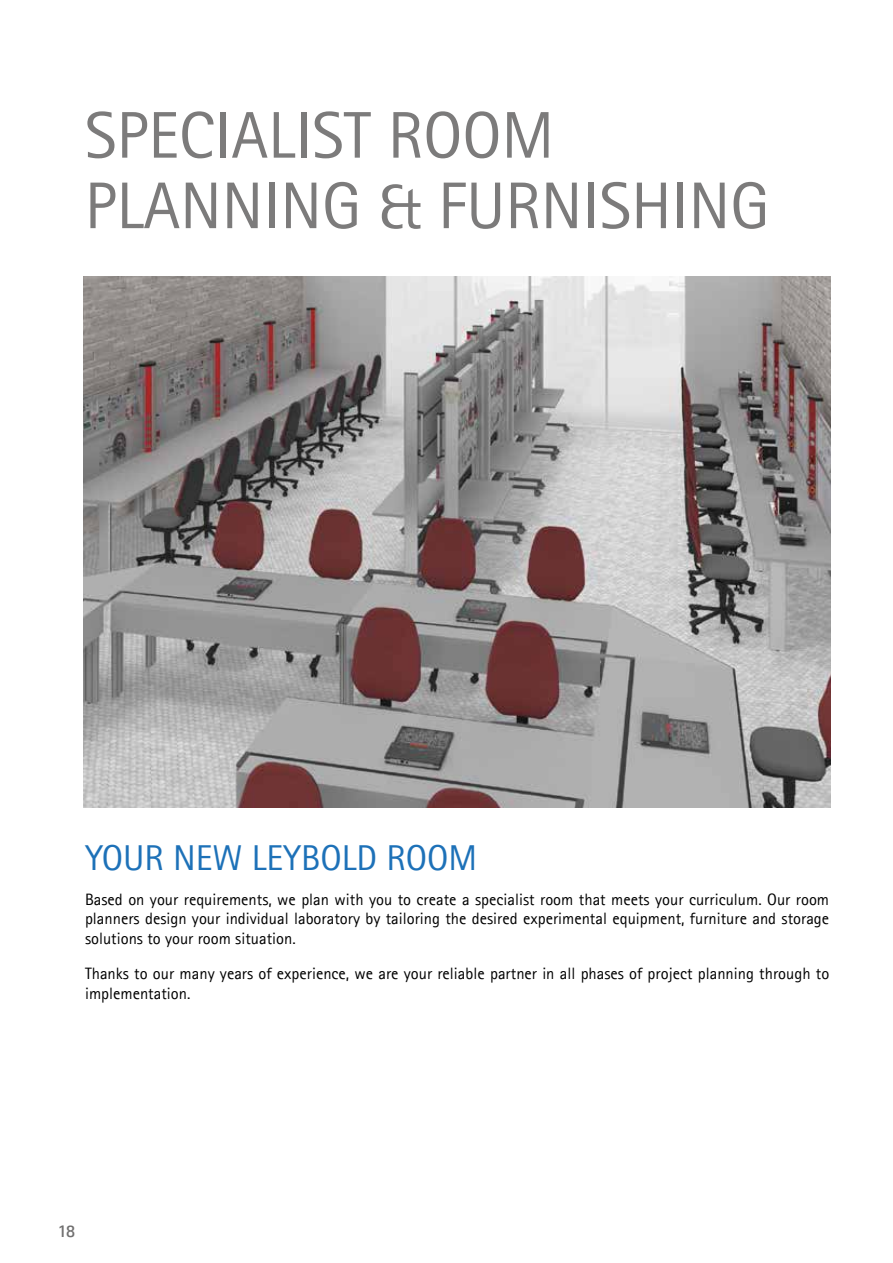
<style>
.page{position:relative;width:893px;height:1263px;background:#fff}
.page>*{position:absolute;margin:0;border:0;box-sizing:border-box;transform-origin:0 0}
.t1{font:66px/70.5px "Agfa Rotis Sans Serif";color:#7c7b7b}
.t2{font:36px "Agfa Rotis Sans Serif";color:#1d71b8}
.t3{font:700 18px "Agfa Rotis Sans Serif";color:#706f6f}
.t4{font:16.5px/19.8px "Agfa Rotis Sans Serif";color:#000;text-align:justify}
</style>
<div class="page">
<img style="left:84px;top:276px;width:746px;height:532px">
<h1 class="t1" style="left:85px;top:100px;width:686px">SPECIALIST ROOM<br>PLANNING &amp; FURNISHING</h1>
<h2 class="t2" style="left:85px;top:836px;width:394px">YOUR NEW LEYBOLD ROOM</h2>
<p class="t4" style="left:85px;top:889px;width:746px">Based on your requirements, we plan with you to create a specialist room that meets your curriculum. Our room planners design your individual laboratory by tailoring the desired experimental equipment, furniture and storage solutions to your room situation.</p>
<p class="t4" style="left:85px;top:963px;width:746px">Thanks to our many years of experience, we are your reliable partner in all phases of project planning through to implementation.</p>
<p class="t3" style="left:57px;top:1220px;width:20px">18</p>
</div>
